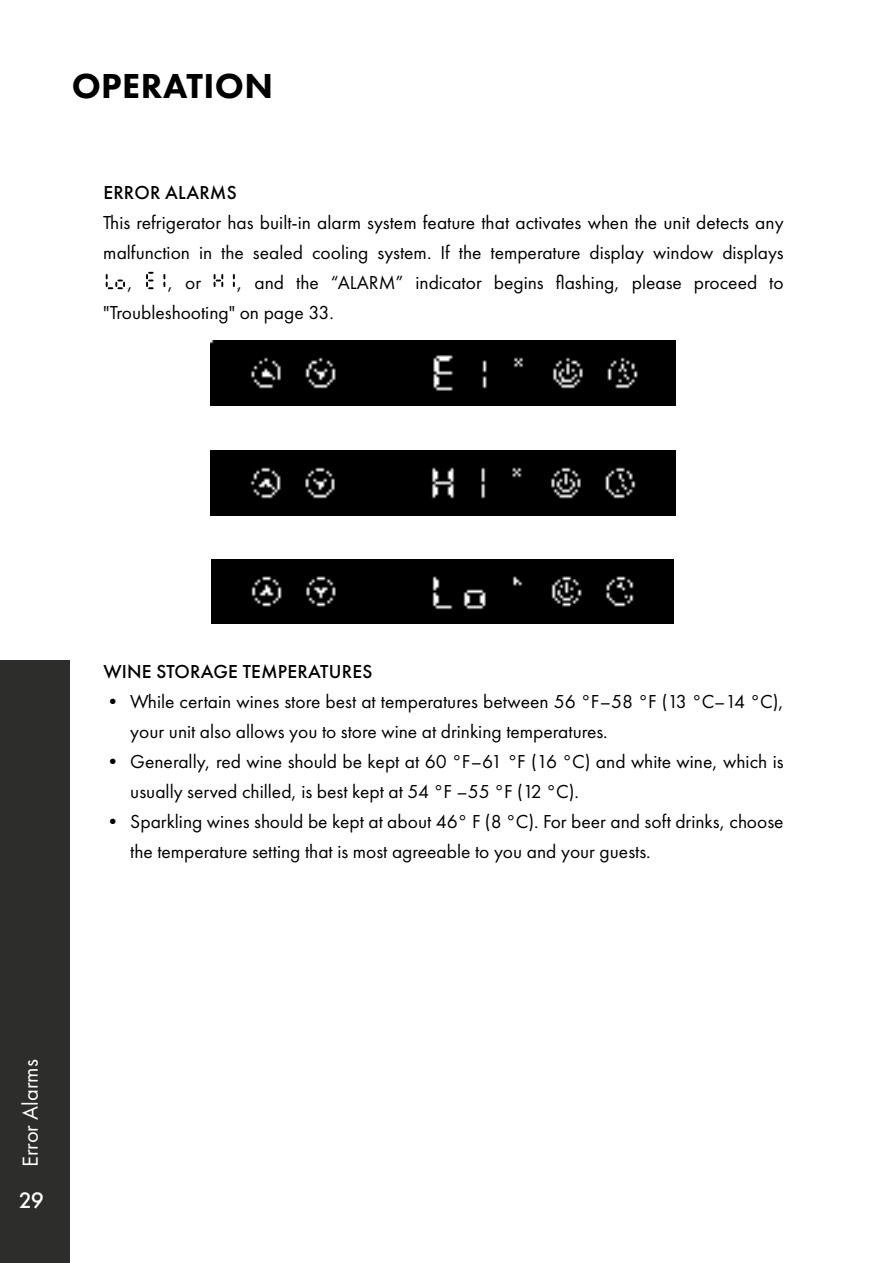
<style>
.page{position:relative;width:893px;height:1263px;background:#fff}
.page>*{position:absolute;margin:0;border:0;box-sizing:border-box;transform-origin:0 0}
.t1{font:800 36px "Futura PT";letter-spacing:.01em;color:#000}
.t2{font:500 23.25px "Futura PT";color:#fff}
.t3{font:22.5px "Futura PT";color:#fff}
.t4{font:19.5px/30px "Futura PT";color:#000}
.t5{font:500 19.5px "Futura PT";letter-spacing:.01em;color:#000}
</style>
<div class="page">
<div style="left:0;top:659px;width:70px;height:604px;background:#2d2d2c"></div>
<svg style="left:106px;top:274px;width:19px;height:15px"></svg>
<svg style="left:146px;top:272px;width:19px;height:17px"></svg>
<svg style="left:214px;top:274px;width:21px;height:13px"></svg>
<img style="left:210px;top:341px;width:465px;height:64px">
<img style="left:210px;top:450px;width:465px;height:65px">
<img style="left:212px;top:560px;width:462px;height:64px">
<h1 class="t1" style="left:72px;top:65px;width:203px">OPERATION</h1>
<p class="t5" style="left:103px;top:184px;width:135px">ERROR ALARMS</p>
<p class="t4" style="left:103px;top:209px;width:682px">This refrigerator has built-in alarm system feature that activates when the unit detects any</p>
<p class="t4" style="left:103px;top:239px;width:682px">malfunction in the sealed cooling system. If the temperature display window displays</p>
<p class="t4" style="left:127px;top:269px;width:7px">,</p>
<p class="t4" style="left:168px;top:269px;width:35px">, or</p>
<p class="t4" style="left:103px;top:269px;width:682px;text-indent:134px">, and the “ALARM” indicator begins flashing, please proceed to "Troubleshooting" on page 33.</p>
<p class="t5" style="left:103px;top:663px;width:270px">WINE STORAGE TEMPERATURES</p>
<p class="t4" style="left:130px;top:688px;width:655px;text-indent:-27px">• While certain wines store best at temperatures between 56 °F–58 °F (13 °C–14 °C), your unit also allows you to store wine at drinking temperatures.</p>
<p class="t4" style="left:130px;top:748px;width:655px;text-indent:-27px">• Generally, red wine should be kept at 60 °F–61 °F (16 °C) and white wine, which is usually served chilled, is best kept at 54 °F –55 °F (12 °C).</p>
<p class="t4" style="left:130px;top:808px;width:655px;text-indent:-27px">• Sparkling wines should be kept at about 46° F (8 °C). For beer and soft drinks, choose the temperature setting that is most agreeable to you and your guests.</p>
<p class="t3" style="left:21px;top:1167px;width:109px;rotate:-90deg">Error Alarms</p>
<p class="t2" style="left:19px;top:1190px;width:27px">29</p>
</div>
